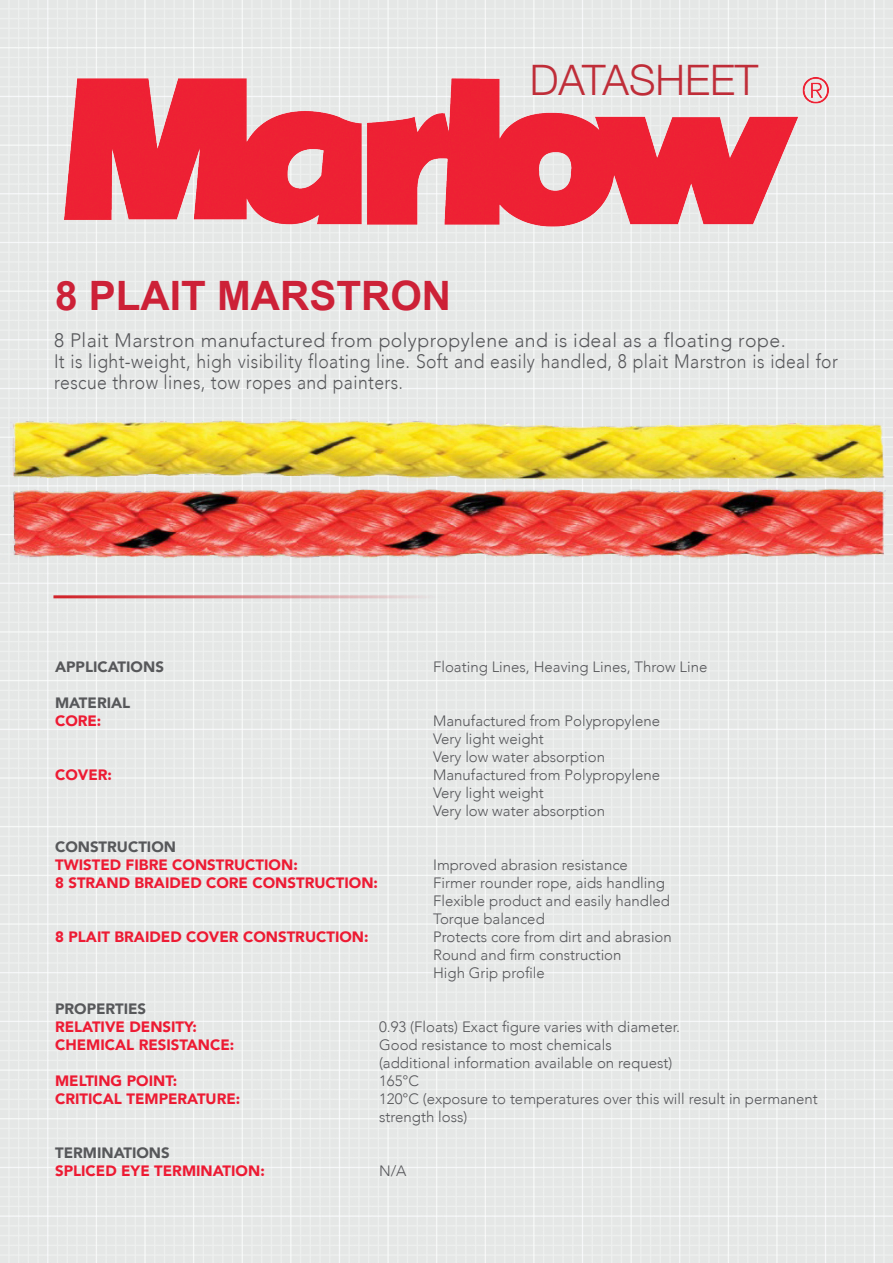
<style>
.page{position:relative;width:893px;height:1263px;background:#fff}
.page>*{position:absolute;margin:0;border:0;box-sizing:border-box;transform-origin:0 0}
.t1{font:300 42px "Helvetica Neue";color:#bf2d38}
.t2{font:700 40.5px "Arial";color:#cc2137}
.t3{font:300 19.5px/21px "Avenir";letter-spacing:.02em;color:#57585a}
.t4{font:300 15px/18px "Avenir";color:#57585a}
.t5{font:900 15px "Avenir";color:#ed1b33}
.t6{font:900 15px "Avenir";color:#57585a}
</style>
<div class="page">
<img style="left:0;top:0;width:893px;height:1263px">
<hr style="left:53px;top:595px;width:393px;height:3px;background:#d1232a">
<img style="left:0;top:392px;width:885px;height:180px">
<img style="left:65px;top:78px;width:763px;height:149px">
<p class="t1" style="left:530px;top:46px;width:230px">DATASHEET</p>
<p class="t2" style="left:55px;top:269px;width:398px">8 PLAIT MARSTRON</p>
<p class="t3" style="left:54px;top:330px;width:785px">8 Plait Marstron manufactured from polypropylene and is ideal as a floating rope.<br>It is light-weight, high visibility floating line. Soft and easily handled, 8 plait Marstron is ideal for rescue throw lines, tow ropes and painters.</p>
<p class="t6" style="left:55px;top:654px;width:110px">APPLICATIONS</p>
<p class="t4" style="left:433px;top:658px;width:276px">Floating Lines, Heaving Lines, Throw Line</p>
<p class="t6" style="left:55px;top:690px;width:77px">MATERIAL</p>
<p class="t5" style="left:55px;top:708px;width:48px">CORE:</p>
<p class="t4" style="left:433px;top:712px;width:229px">Manufactured from Polypropylene</p>
<p class="t4" style="left:433px;top:730px;width:112px">Very light weight</p>
<p class="t4" style="left:433px;top:748px;width:174px">Very low water absorption</p>
<p class="t5" style="left:55px;top:762px;width:58px">COVER:</p>
<p class="t4" style="left:433px;top:766px;width:229px">Manufactured from Polypropylene</p>
<p class="t4" style="left:433px;top:784px;width:112px">Very light weight</p>
<p class="t4" style="left:433px;top:802px;width:174px">Very low water absorption</p>
<p class="t6" style="left:55px;top:834px;width:123px">CONSTRUCTION</p>
<p class="t5" style="left:55px;top:852px;width:244px">TWISTED FIBRE CONSTRUCTION:</p>
<p class="t4" style="left:433px;top:856px;width:196px">Improved abrasion resistance</p>
<p class="t5" style="left:55px;top:870px;width:324px">8 STRAND BRAIDED CORE CONSTRUCTION:</p>
<p class="t4" style="left:433px;top:874px;width:239px">Firmer rounder rope, aids handling<br>Flexible product and easily handled</p>
<p class="t4" style="left:433px;top:910px;width:113px">Torque balanced</p>
<p class="t5" style="left:55px;top:924px;width:315px">8 PLAIT BRAIDED COVER CONSTRUCTION:</p>
<p class="t4" style="left:433px;top:928px;width:240px">Protects core from dirt and abrasion</p>
<p class="t4" style="left:433px;top:946px;width:190px">Round and firm construction</p>
<p class="t4" style="left:433px;top:964px;width:113px">High Grip profile</p>
<p class="t6" style="left:55px;top:996px;width:93px">PROPERTIES</p>
<p class="t5" style="left:55px;top:1014px;width:143px">RELATIVE DENSITY:</p>
<p class="t4" style="left:379px;top:1018px;width:303px">0.93 (Floats) Exact figure varies with diameter.</p>
<p class="t5" style="left:55px;top:1032px;width:181px">CHEMICAL RESISTANCE:</p>
<p class="t4" style="left:379px;top:1036px;width:234px">Good resistance to most chemicals</p>
<p class="t4" style="left:379px;top:1054px;width:295px">(additional information available on request)</p>
<p class="t5" style="left:55px;top:1068px;width:124px">MELTING POINT:</p>
<p class="t4" style="left:379px;top:1072px;width:41px">165°C</p>
<p class="t5" style="left:55px;top:1086px;width:187px">CRITICAL TEMPERATURE:</p>
<p class="t4" style="left:379px;top:1090px;width:440px">120°C (exposure to temperatures over this will result in permanent strength loss)</p>
<p class="t6" style="left:55px;top:1140px;width:116px">TERMINATIONS</p>
<p class="t5" style="left:55px;top:1158px;width:211px">SPLICED EYE TERMINATION:</p>
<p class="t4" style="left:379px;top:1162px;width:29px">N/A</p>
</div>
